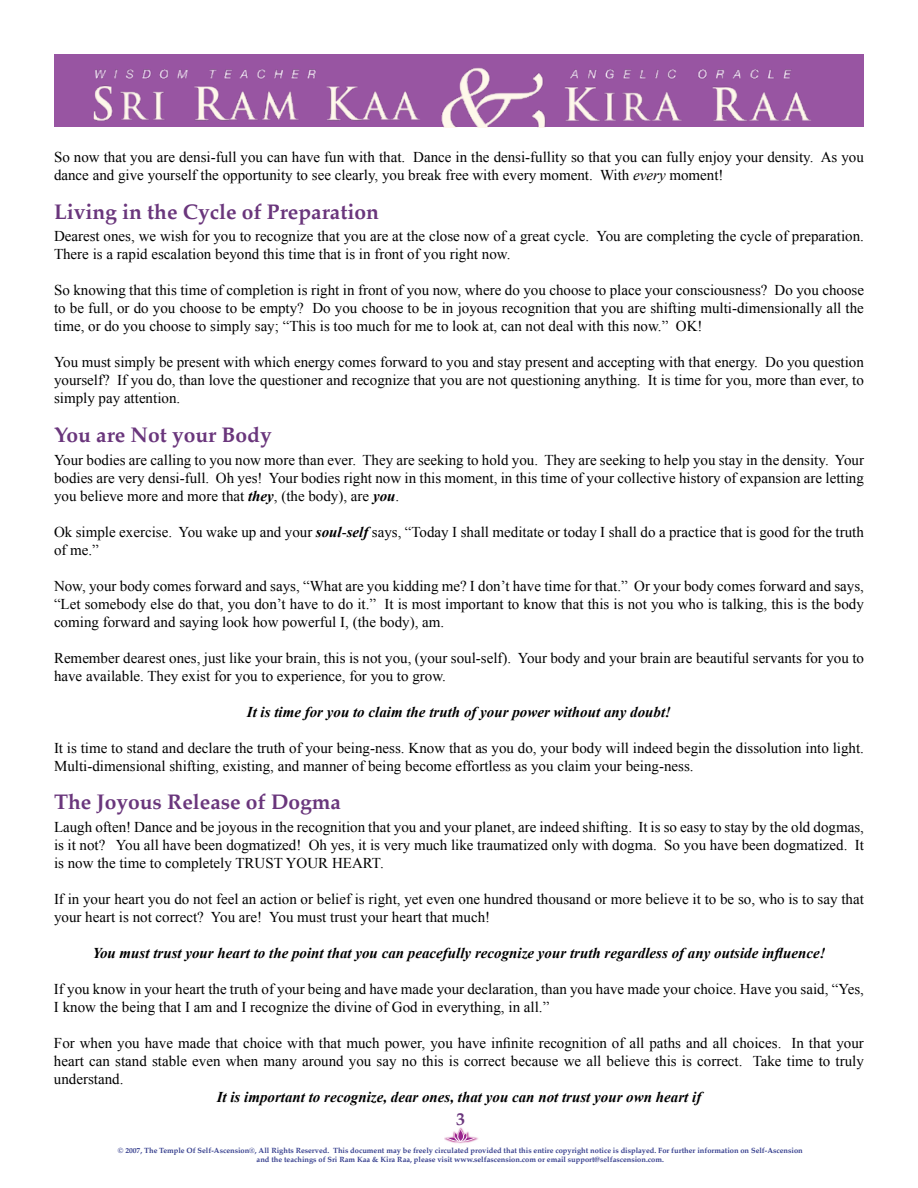
<style>
.page{position:relative;width:918px;height:1188px;background:#fff}
.page>*{position:absolute;margin:0;border:0;box-sizing:border-box;transform-origin:0 0}
.t1{font:700 21px "Palatino";color:#6a367c}
.t2{font:15px/18px "Times New Roman";color:#000}
.t3{font:italic 700 15px "Times New Roman";color:#000}
.t4{font:700 7.5px/9px "Palatino";color:#37408e;text-align:center}
.s1{font-style:italic}
.s2{font-weight:700;font-style:italic}
</style>
<div class="page">
<div style="left:54px;top:54px;width:810px;height:10px;background:#9855a2"></div>
<img style="left:54px;top:64px;width:810px;height:63px">
<img style="left:445px;top:1137px;width:34px;height:7px">
<svg style="left:446px;top:1127px;width:30px;height:15px"></svg>
<p class="t2" style="left:54px;top:148px;width:811px">So now that you are densi-full you can have fun with that. Dance in the densi-fullity so that you can fully enjoy your density. As you dance and give yourself the opportunity to see clearly, you break free with every moment. With <span class="s1">every</span> moment!</p>
<h1 class="t1" style="left:54px;top:204px;width:326px">Living in the Cycle of Preparation</h1>
<p class="t2" style="left:54px;top:229px;width:812px">Dearest ones, we wish for you to recognize that you are at the close now of a great cycle. You are completing the cycle of preparation.<br>There is a rapid escalation beyond this time that is in front of you right now.</p>
<p class="t2" style="left:54px;top:283px;width:812px;text-align:justify">So knowing that this time of completion is right in front of you now, where do you choose to place your consciousness? Do you choose to be full, or do you choose to be empty? Do you choose to be in joyous recognition that you are shifting multi-dimensionally all the time, or do you choose to simply say; “This is too much for me to look at, can not deal with this now.” OK!</p>
<p class="t2" style="left:54px;top:355px;width:811px;text-align:justify">You must simply be present with which energy comes forward to you and stay present and accepting with that energy. Do you question yourself? If you do, than love the questioner and recognize that you are not questioning anything. It is time for you, more than ever, to simply pay attention.</p>
<h1 class="t1" style="left:54px;top:427px;width:219px">You are Not your Body</h1>
<p class="t2" style="left:54px;top:452px;width:812px;text-align:justify">Your bodies are calling to you now more than ever. They are seeking to hold you. They are seeking to help you stay in the density. Your bodies are very densi-full. Oh yes! Your bodies right now in this moment, in this time of your collective history of expansion are letting you believe more and more that <span class="s2">they</span>, (the body), are <span class="s2">you</span>.</p>
<p class="t2" style="left:54px;top:524px;width:811px">Ok simple exercise. You wake up and your <span class="s2">soul</span>-<span class="s2">self</span> says, “Today I shall meditate or today I shall do a practice that is good for the truth of me.”</p>
<p class="t2" style="left:54px;top:578px;width:811px;text-align:justify">Now, your body comes forward and says, “What are you kidding me? I don’t have time for that.” Or your body comes forward and says, “Let somebody else do that, you don’t have to do it.” It is most important to know that this is not you who is talking, this is the body coming forward and saying look how powerful I, (the body), am.</p>
<p class="t2" style="left:54px;top:648px;width:812px">Remember dearest ones, just like your brain, this is not you, (your soul-self). Your body and your brain are beautiful servants for you to have available. They exist for you to experience, for you to grow.</p>
<p class="t3" style="left:247px;top:703px;width:426px">It is time for you to claim the truth of your power without any doubt!</p>
<p class="t2" style="left:54px;top:740px;width:812px">It is time to stand and declare the truth of your being-ness. Know that as you do, your body will indeed begin the dissolution into light.<br>Multi-dimensional shifting, existing, and manner of being become effortless as you claim your being-ness.</p>
<h1 class="t1" style="left:54px;top:794px;width:289px">The Joyous Release of Dogma</h1>
<p class="t2" style="left:54px;top:818px;width:812px;text-align:justify">Laugh often! Dance and be joyous in the recognition that you and your planet, are indeed shifting. It is so easy to stay by the old dogmas, is it not? You all have been dogmatized! Oh yes, it is very much like traumatized only with dogma. So you have been dogmatized. It is now the time to completely TRUST YOUR HEART.</p>
<p class="t2" style="left:54px;top:891px;width:811px">If in your heart you do not feel an action or belief is right, yet even one hundred thousand or more believe it to be so, who is to say that your heart is not correct? You are! You must trust your heart that much!</p>
<p class="t3" style="left:93px;top:944px;width:735px">You must trust your heart to the point that you can peacefully recognize your truth regardless of any outside influence!</p>
<p class="t2" style="left:54px;top:981px;width:811px">If you know in your heart the truth of your being and have made your declaration, than you have made your choice. Have you said, “Yes,<br>I know the being that I am and I recognize the divine of God in everything, in all.”</p>
<p class="t2" style="left:54px;top:1034px;width:811px;text-align:justify">For when you have made that choice with that much power, you have infinite recognition of all paths and all choices. In that your heart can stand stable even when many around you say no this is correct because we all believe this is correct. Take time to truly understand.</p>
<p class="t3" style="left:217px;top:1088px;width:486px">It is important to recognize, dear ones, that you can not trust your own heart if</p>
<p class="t4" style="left:118px;top:1147px;width:686px">© 2007, The Temple Of Self-Ascension®, All Rights Reserved. This document may be freely circulated provided that this entire copyright notice is displayed. For further information on Self-Ascension and the teachings of Sri Ram Kaa &amp; Kira Raa, please visit www.selfascension.com or email support@selfascension.com.</p>
</div>
